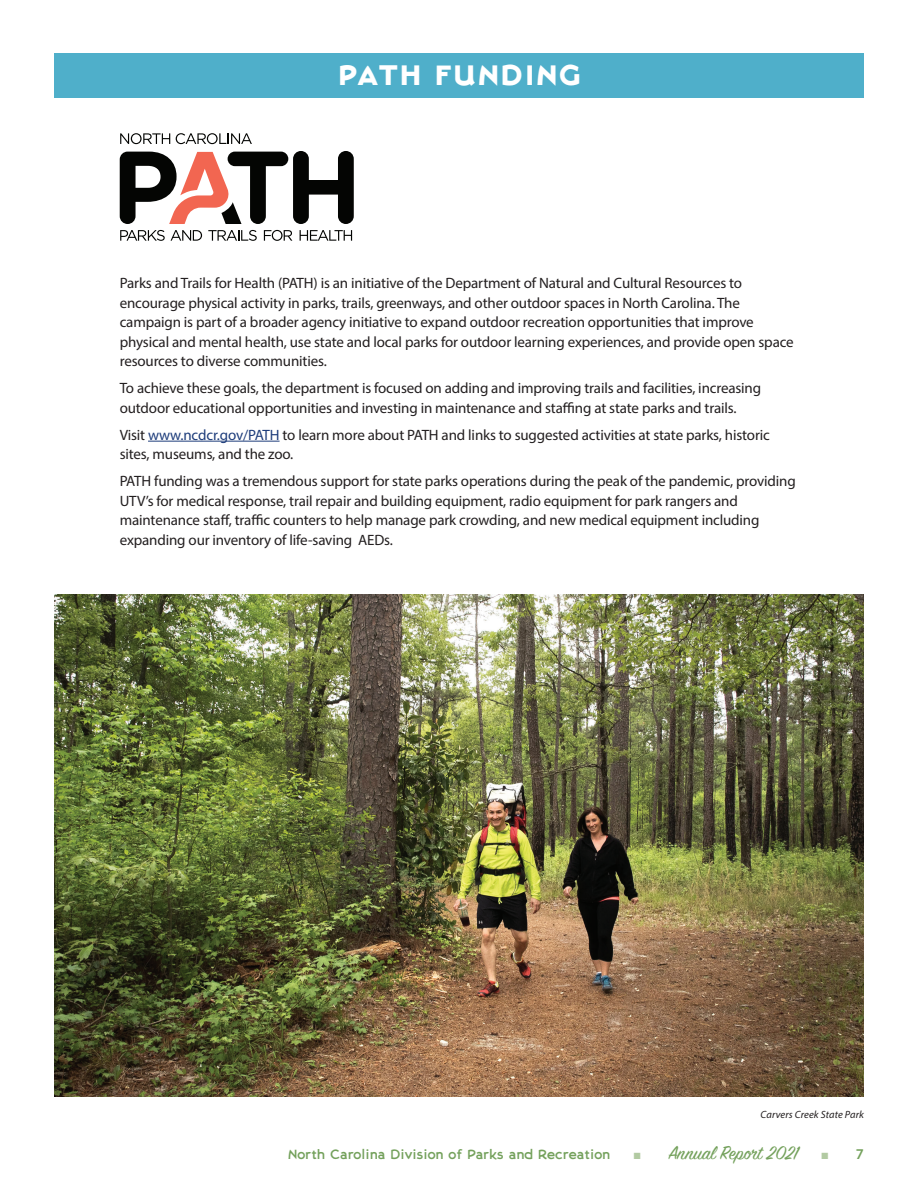
<style>
.page{position:relative;width:918px;height:1188px;background:#fff}
.page>*{position:absolute;margin:0;border:0;box-sizing:border-box;transform-origin:0 0}
.t1{font:800 28.5px "Naturally Wonderful";letter-spacing:.06em;color:#fff}
.t2{font:21px "Sign Painter House Script";color:#74a15c}
.t3{font:15px/19.5px "Myriad Pro";letter-spacing:-.01em;color:#231f20}
.t4{font:600 15px "Myriad Pro";color:#74a15c}
.t5{font:700 13.5px "Naturally Wonderful";color:#74a15c}
.t6{font:italic 10.5px "Myriad Pro";letter-spacing:.01em;color:#231f20}
.s1{color:#1e3d7b}
.s2{color:#b2caa2}
</style>
<div class="page">
<hr style="left:148px;top:441px;width:132px;height:1px;background:#1e3d7b">
<div style="left:54px;top:53px;width:810px;height:44px;background:#4fafca"></div>
<svg style="left:120px;top:230px;width:45px;height:11px"></svg>
<svg style="left:171px;top:230px;width:31px;height:11px"></svg>
<svg style="left:208px;top:230px;width:49px;height:11px"></svg>
<svg style="left:264px;top:230px;width:28px;height:11px"></svg>
<svg style="left:300px;top:230px;width:52px;height:11px"></svg>
<svg style="left:120px;top:133px;width:50px;height:11px"></svg>
<svg style="left:176px;top:133px;width:76px;height:11px"></svg>
<svg style="left:120px;top:151px;width:234px;height:73px"></svg>
<img style="left:54px;top:594px;width:810px;height:502px">
<h1 class="t1" style="left:339px;top:52px;width:244px">PATH FUNDING</h1>
<p class="t3" style="left:120px;top:273px;width:676px">Parks and Trails for Health (PATH) is an initiative of the Department of Natural and Cultural Resources to encourage physical activity in parks, trails, greenways, and other outdoor spaces in North Carolina. The campaign is part of a broader agency initiative to expand outdoor recreation opportunities that improve physical and mental health, use state and local parks for outdoor learning experiences, and provide open space resources to diverse communities.</p>
<p class="t3" style="left:120px;top:378px;width:643px">To achieve these goals, the department is focused on adding and improving trails and facilities, increasing outdoor educational opportunities and investing in maintenance and staffing at state parks and trails.</p>
<p class="t3" style="left:120px;top:425px;width:652px">Visit <span class="s1">www.ncdcr.gov/PATH</span> to learn more about PATH and links to suggested activities at state parks, historic sites, museums, and the zoo.</p>
<p class="t3" style="left:120px;top:471px;width:678px">PATH funding was a tremendous support for state parks operations during the peak of the pandemic, providing UTV’s for medical response, trail repair and building equipment, radio equipment for park rangers and maintenance staff, traffic counters to help manage park crowding, and new medical equipment including expanding our inventory of life-saving AEDs.</p>
<p class="t6" style="left:761px;top:1108px;width:105px">Carvers Creek State Park</p>
<p class="t5" style="left:288px;top:1145px;width:324px">North Carolina Division of Parks and Recreation</p>
<h2 class="t2" style="left:634px;top:1140px;width:166px"><span class="s2">■</span> Annual Report 2021</h2>
<p class="t4" style="left:821px;top:1145px;width:44px"><span class="s2">■</span> 7</p>
</div>
